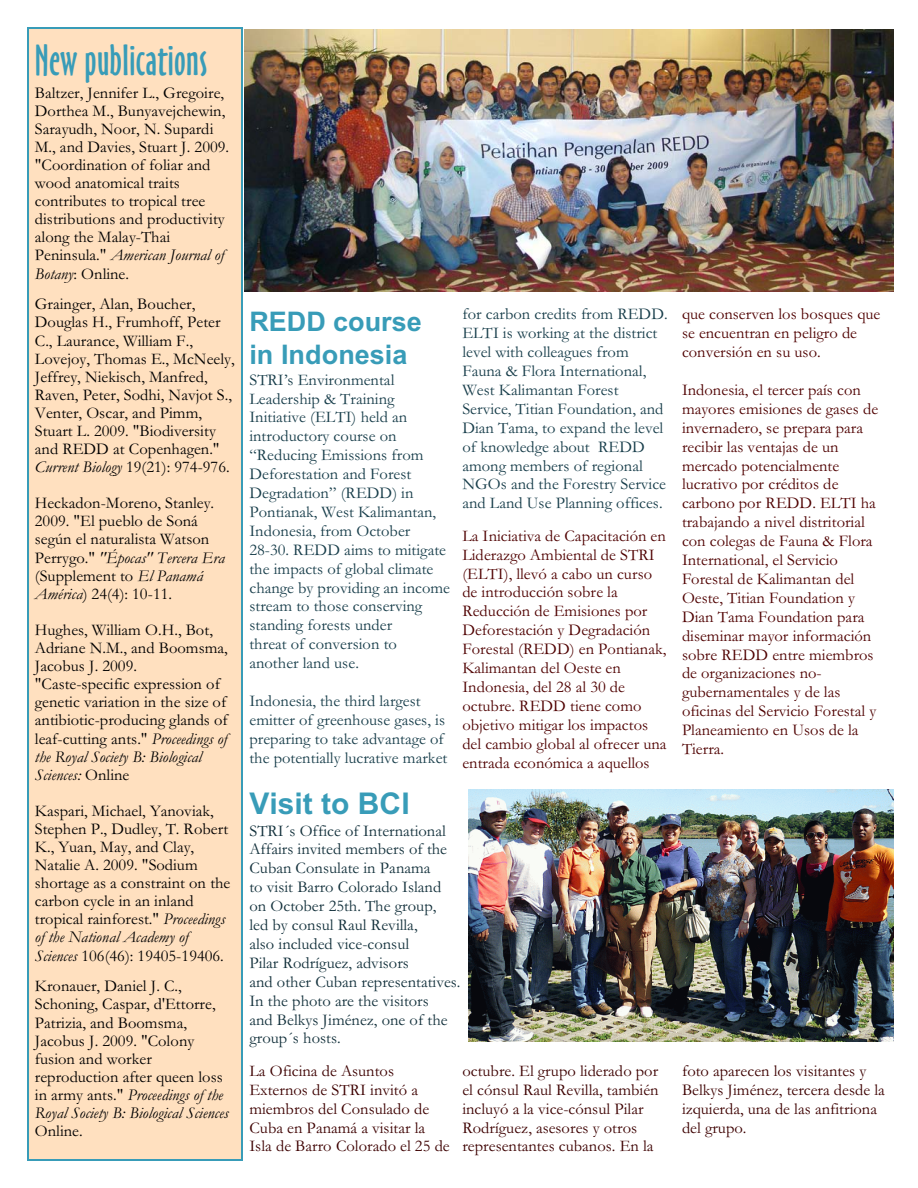
<style>
.page{position:relative;width:918px;height:1188px;background:#fff}
.page>*{position:absolute;margin:0;border:0;box-sizing:border-box;transform-origin:0 0}
.t1{font:40.5px "Oz Handicraft BT";letter-spacing:.01em;color:#389cb8}
.t2{font:700 30px "Arial";color:#389cb8}
.t3{font:700 27px/32.5px "Arial";color:#389cb8}
.t4{font:16.5px/18.1px "Garamond";color:#000}
.t5{font:16.5px/18.9px "Garamond";color:#4f0000}
.t6{font:16.5px/18.9px "Garamond";color:#173d4a}
.t7{font:16.5px/18.9px "Garamond";color:#3d0000}
.t8{font:16.5px/18.9px "Garamond";color:#12303b}
.s1{font-style:italic}
</style>
<div class="page">
<img style="left:245px;top:29px;width:648px;height:262px">
<img style="left:468px;top:789px;width:425px;height:252px">
<div style="left:27px;top:27px;width:216px;height:1134px;background:#ffe0bf"></div>
<hr style="left:27px;top:27px;width:1px;height:1134px;background:#389cb8">
<hr style="left:242px;top:27px;width:1px;height:1134px;background:#389cb8">
<hr style="left:27px;top:27px;width:216px;height:1px;background:#389cb8">
<hr style="left:27px;top:1160px;width:216px;height:1px;background:#389cb8">
<h1 class="t1" style="left:35px;top:44px;width:174px">New publications</h1>
<p class="t4" style="left:35px;top:85px;width:196px">Baltzer, Jennifer L., Gregoire,<br>Dorthea M., Bunyavejchewin,<br>Sarayudh, Noor, N. Supardi<br>M., and Davies, Stuart J. 2009. "Coordination of foliar and wood anatomical traits contributes to tropical tree distributions and productivity along the Malay-Thai<br>Peninsula." <span class="s1">American Journal of<br>Botany</span>: Online.</p>
<p class="t4" style="left:35px;top:297px;width:201px">Grainger, Alan, Boucher,<br>Douglas H., Frumhoff, Peter<br>C., Laurance, William F.,<br>Lovejoy, Thomas E., McNeely,<br>Jeffrey, Niekisch, Manfred,<br>Raven, Peter, Sodhi, Navjot S.,<br>Venter, Oscar, and Pimm,<br>Stuart L. 2009. "Biodiversity and REDD at Copenhagen."<br><span class="s1">Current Biology</span> 19(21): 974-976.</p>
<p class="t4" style="left:35px;top:496px;width:191px">Heckadon-Moreno, Stanley.<br>2009. "El pueblo de Soná según el naturalista Watson<br>Perrygo." <span class="s1">"Épocas" Tercera Era </span>(Supplement to <span class="s1">El Panamá<br>América</span>) 24(4): 10-11.</p>
<p class="t4" style="left:35px;top:623px;width:195px">Hughes, William O.H., Bot,<br>Adriane N.M., and Boomsma,<br>Jacobus J. 2009. "Caste-specific expression of genetic variation in the size of antibiotic-producing glands of leaf-cutting ants." <span class="s1">Proceedings of the Royal Society B: Biological<br>Sciences:</span> Online</p>
<p class="t4" style="left:35px;top:804px;width:197px">Kaspari, Michael, Yanoviak,<br>Stephen P., Dudley, T. Robert<br>K., Yuan, May, and Clay,<br>Natalie A. 2009. "Sodium shortage as a constraint on the carbon cycle in an inland tropical rainforest." <span class="s1">Proceedings of the National Academy of<br>Sciences</span> 106(46): 19405-19406.</p>
<p class="t4" style="left:35px;top:979px;width:195px">Kronauer, Daniel J. C.,<br>Schoning, Caspar, d'Ettorre,<br>Patrizia, and Boomsma,<br>Jacobus J. 2009. "Colony fusion and worker reproduction after queen loss in army ants." <span class="s1">Proceedings of the<br>Royal Society B: Biological Sciences</span></p>
<p class="t4" style="left:35px;top:1124px;width:49px">Online.</p>
<h3 class="t3" style="left:249px;top:308px;width:174px">REDD course in Indonesia</h3>
<p class="t6" style="left:249px;top:372px;width:202px">STRI’s Environmental<br>Leadership &amp; Training<br>Initiative (ELTI) held an introductory course on “Reducing Emissions from<br>Deforestation and Forest<br>Degradation” (REDD) in<br>Pontianak, West Kalimantan,<br>Indonesia, from October<br>28-30. REDD aims to mitigate the impacts of global climate change by providing an income stream to those conserving standing forests under<br>threat of conversion to another land use.</p>
<p class="t6" style="left:249px;top:693px;width:199px">Indonesia, the third largest emitter of greenhouse gases, is preparing to take advantage of the potentially lucrative market</p>
<p class="t6" style="left:462px;top:307px;width:207px">for carbon credits from REDD.<br>ELTI is working at the district level with colleagues from<br>Fauna &amp; Flora International,<br>West Kalimantan Forest<br>Service, Titian Foundation, and<br>Dian Tama, to expand the level of knowledge about REDD among members of regional<br>NGOs and the Forestry Service and Land Use Planning offices.</p>
<p class="t5" style="left:462px;top:528px;width:206px">La Iniciativa de Capacitación en<br>Liderazgo Ambiental de STRI (ELTI), llevó a cabo un curso de introducción sobre la<br>Reducción de Emisiones por<br>Deforestación y Degradación<br>Forestal (REDD) en Pontianak,<br>Kalimantan del Oeste en<br>Indonesia, del 28 al 30 de octubre. REDD tiene como objetivo mitigar los impactos del cambio global al ofrecer una entrada económica a aquellos</p>
<p class="t5" style="left:682px;top:307px;width:200px">que conserven los bosques que se encuentran en peligro de conversión en su uso.</p>
<p class="t5" style="left:682px;top:382px;width:198px">Indonesia, el tercer país con mayores emisiones de gases de invernadero, se prepara para recibir las ventajas de un mercado potencialmente lucrativo por créditos de carbono por REDD. ELTI ha trabajando a nivel distritorial con colegas de Fauna &amp; Flora<br>International, el Servicio<br>Forestal de Kalimantan del<br>Oeste, Titian Foundation y<br>Dian Tama Foundation para diseminar mayor información sobre REDD entre miembros de organizaciones no&shy;gubernamentales y de las oficinas del Servicio Forestal y<br>Planeamiento en Usos de la<br>Tierra.</p>
<h2 class="t2" style="left:249px;top:792px;width:162px">Visit to BCI</h2>
<p class="t8" style="left:249px;top:823px;width:213px">STRI´s Office of International<br>Affairs invited members of the<br>Cuban Consulate in Panama<br>to visit Barro Colorado Island on October 25th. The group,<br>led by consul Raul Revilla,<br>also included vice-consul<br>Pilar Rodríguez, advisors<br>and other Cuban representatives.<br>In the photo are the visitors<br>and Belkys Jiménez, one of the group´s hosts.</p>
<p class="t7" style="left:249px;top:1063px;width:202px">La Oficina de Asuntos<br>Externos de STRI invitó a miembros del Consulado de<br>Cuba en Panamá a visitar la<br>Isla de Barro Colorado el 25 de</p>
<p class="t7" style="left:462px;top:1063px;width:198px">octubre. El grupo liderado por el cónsul Raul Revilla, también incluyó a la vice-cónsul Pilar<br>Rodríguez, asesores y otros representantes cubanos. En la</p>
<p class="t7" style="left:682px;top:1063px;width:204px">foto aparecen los visitantes y<br>Belkys Jiménez, tercera desde la izquierda, una de las anfitriona del grupo.</p>
</div>
